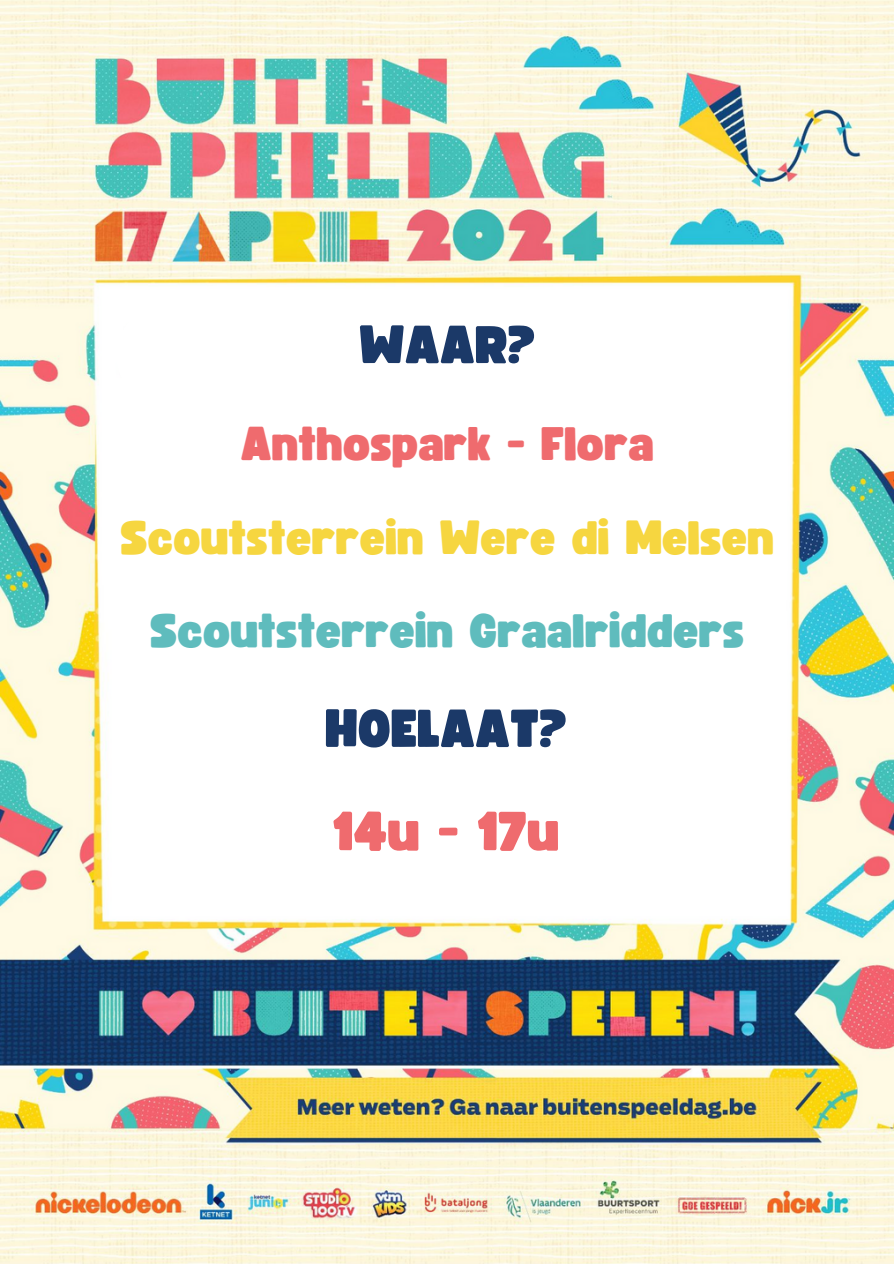
<style>
.page{position:relative;width:894px;height:1264px;background:#fff}
.page>*{position:absolute;margin:0;border:0;box-sizing:border-box;transform-origin:0 0}
.t1{font:54.3px "Funtastic";color:#ef6b6e}
.t2{font:52.5px "Funtastic";color:#1b3968}
.t3{font:46.8px "Funtastic";color:#f6d640}
.t4{font:46.8px "Funtastic";color:#5fbcbd}
.t5{font:46.8px "Funtastic";color:#ef6b6e}
</style>
<div class="page">
<img style="left:0;top:0;width:893px;height:1263px">
<svg style="left:116px;top:300px;width:663px;height:126px"></svg>
<svg style="left:395px;top:565px;width:392px;height:130px"></svg>
<p class="t2" style="left:360px;top:321px;width:178px">WAAR?</p>
<p class="t5" style="left:241px;top:423px;width:414px">Anthospark - Flora</p>
<p class="t3" style="left:121px;top:516px;width:655px">Scoutsterrein Were di Melsen</p>
<h1 class="t4" style="left:151px;top:610px;width:595px">Scoutsterrein Graalridders</h1>
<h1 class="t2" style="left:326px;top:705px;width:243px">HOELAAT?</h1>
<h2 class="t1" style="left:333px;top:806px;width:228px">14u - 17u</h2>
</div>
